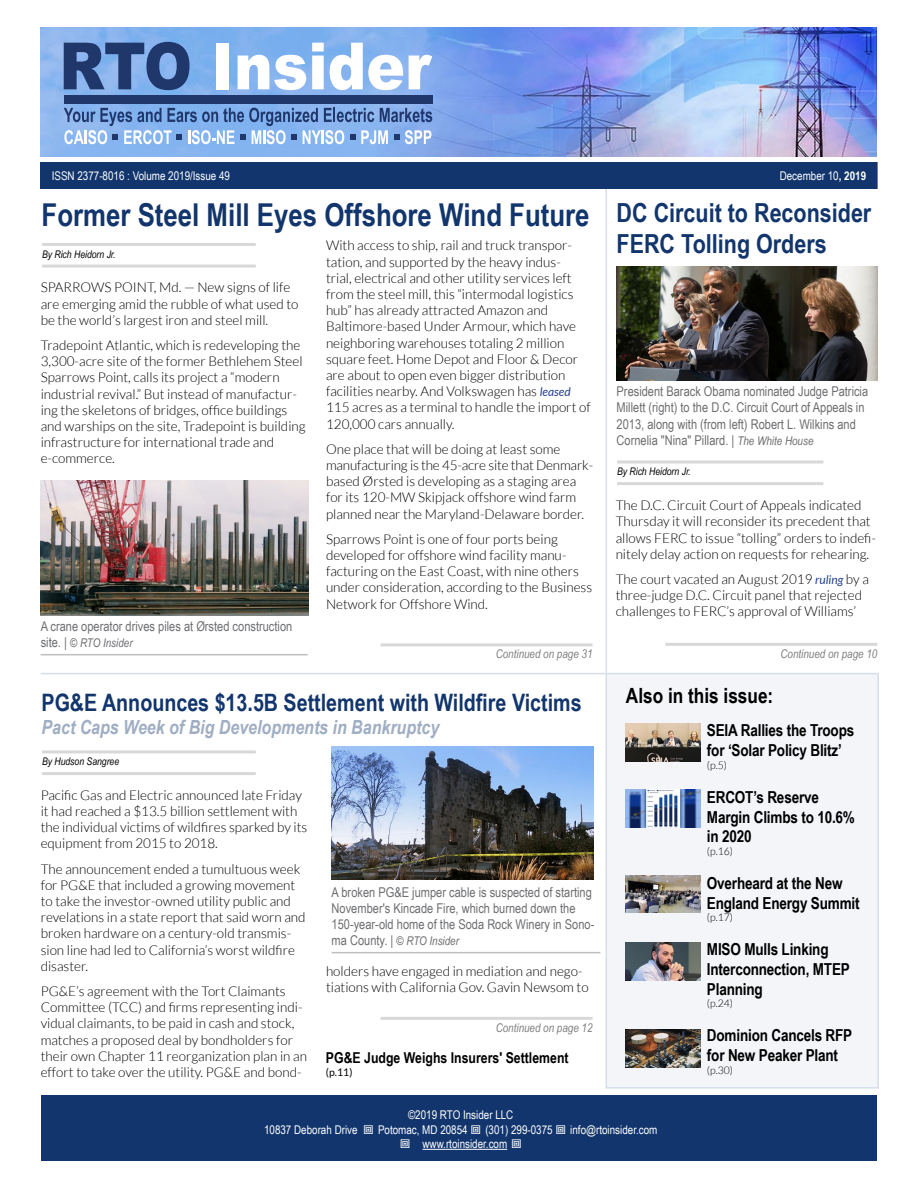
<style>
.page{position:relative;width:918px;height:1188px;background:#fff}
.page>*{position:absolute;margin:0;border:0;box-sizing:border-box;transform-origin:0 0}
.t1{font:700 31.5px "Arial Narrow";color:#11356c}
.t2{font:700 26.25px/31.5px "Arial Narrow";color:#11356c}
.t3{font:700 24px "Arial Narrow";color:#11356c}
.t4{font:700 21px "Arial Narrow";color:#000}
.t5{font:italic 700 19.5px "Arial Narrow";color:#a0aec4}
.t6{font:700 16.5px/19.8px "Arial Narrow";letter-spacing:-.01em;color:#000}
.t7{font:700 15px "Arial Narrow";color:#000}
.t8{font:300 13.5px/16.2px "Lato";color:#000}
.t9{font:13.5px/16.2px "Arial Narrow";color:#6d6e71}
.t10{font:12px "Arial Narrow";color:#fff}
.t11{font:italic 12px "Arial Narrow";color:#7f7f7f}
.t12{font:italic 12px "Arial Narrow";color:#6d6e71}
.t13{font:700 12px "Arial Narrow";color:#fff}
.t14{font:italic 10.5px "Arial Narrow";color:#000}
.t15{font:300 10.5px "Lato";color:#000}
.t16{font:10.5px "Lato";color:#000}
.s1{font-weight:700}
.s2{font-weight:400;font-style:italic;font-size:12px;color:#25408f}
.s3{font-style:italic}
.s4{font-style:italic;font-size:12px}
.s5{font-style:normal;font-size:13.5px}
.s6{font-size:13.5px}
</style>
<div class="page">
<img style="left:41px;top:27px;width:836px;height:129px">
<div style="left:41px;top:1096px;width:836px;height:65px;background:#11356c"></div>
<hr style="left:423px;top:1149px;width:84px;height:1px;background:#fff">
<div style="left:41px;top:162px;width:593px;height:27px;background:#11356c"></div>
<div style="left:633px;top:162px;width:244px;height:27px;background:#11356c"></div>
<svg style="left:64px;top:42px;width:126px;height:48px;background:#4a69a0"></svg>
<div style="left:216px;top:43px;width:13px;height:46px;background:#fff"></div>
<svg style="left:238px;top:55px;width:68px;height:35px"></svg>
<svg style="left:312px;top:43px;width:12px;height:46px"></svg>
<svg style="left:330px;top:43px;width:73px;height:47px"></svg>
<svg style="left:409px;top:55px;width:23px;height:34px"></svg>
<div style="left:64px;top:95px;width:368px;height:9px;background:#20376b"></div>
<svg style="left:64px;top:108px;width:368px;height:36px;background:#85a8da"></svg>
<hr style="left:41px;top:673px;width:565px;height:1px;background:#d6deec">
<hr style="left:606px;top:189px;width:1px;height:484px;background:#d6deec">
<img style="left:617px;top:267px;width:260px;height:114px">
<img style="left:332px;top:747px;width:261px;height:132px">
<img style="left:41px;top:481px;width:267px;height:135px">
<hr style="left:42px;top:243px;width:214px;height:3px;background:#d8d8d8">
<hr style="left:42px;top:265px;width:214px;height:3px;background:#d8d8d8">
<hr style="left:42px;top:750px;width:214px;height:3px;background:#d8d8d8">
<hr style="left:42px;top:772px;width:214px;height:3px;background:#d8d8d8">
<hr style="left:381px;top:643px;width:212px;height:3px;background:#d8d8d8">
<hr style="left:665px;top:643px;width:212px;height:3px;background:#d8d8d8">
<hr style="left:617px;top:461px;width:206px;height:3px;background:#d8d8d8">
<hr style="left:617px;top:482px;width:206px;height:3px;background:#d8d8d8">
<div style="left:606px;top:674px;width:272px;height:414px;background:#f3f5f9"></div>
<div style="left:606px;top:673px;width:273px;height:416px;border:2px solid #d6deec"></div>
<img style="left:625px;top:790px;width:76px;height:38px">
<img style="left:625px;top:942px;width:76px;height:38px">
<img style="left:625px;top:1030px;width:76px;height:37px">
<img style="left:625px;top:724px;width:76px;height:37px">
<img style="left:625px;top:875px;width:76px;height:38px">
<hr style="left:381px;top:1017px;width:212px;height:3px;background:#d8d8d8">
<hr style="left:332px;top:952px;width:268px;height:1px;background:#bfbfbf">
<hr style="left:41px;top:654px;width:267px;height:1px;background:#bfbfbf">
<p class="t10" style="left:52px;top:167px;width:180px">ISSN 2377-8016 : Volume 2019/Issue 49</p>
<p class="t10" style="left:780px;top:167px;width:88px">December 10<span class="s1">, 2019</span></p>
<p class="t10" style="left:185px;top:167px;width:7px">8</p>
<p class="t10" style="left:225px;top:167px;width:7px">0</p>
<p class="t13" style="left:793px;top:167px;width:47px">October 2</p>
<p class="t13" style="left:861px;top:167px;width:7px">8</p>
<h1 class="t1" style="left:42px;top:191px;width:550px">Former Steel Mill Eyes Offshore Wind Future</h1>
<p class="t14" style="left:42px;top:247px;width:75px">By Rich Heidorn Jr.</p>
<p class="t8" style="left:41px;top:279px;width:259px">SPARROWS POINT, Md. — New signs of life are emerging amid the rubble of what used to be the world’s largest iron and steel mill.</p>
<p class="t8" style="left:41px;top:337px;width:266px">Tradepoint Atlantic, which is redeveloping the 3,300-acre site of the former Bethlehem Steel Sparrows Point, calls its project a “modern industrial revival.” But instead of manufactur&shy;ing the skeletons of bridges, office buildings and warships on the site, Tradepoint is building infrastructure for international trade and e-commerce.</p>
<p class="t8" style="left:326px;top:237px;width:266px">With access to ship, rail and truck transpor&shy;tation, and supported by the heavy indus-<br>trial, electrical and other utility services left from the steel mill, this “intermodal logistics hub” has already attracted Amazon and Baltimore-based Under Armour, which have neighboring warehouses totaling 2 million square feet. Home Depot and Floor &amp; Decor are about to open even bigger distribution facilities nearby. And Volkswagen has <span class="s2">leased </span>115 acres as a terminal to handle the import of 120,000 cars annually.</p>
<p class="t8" style="left:326px;top:441px;width:269px">One place that will be doing at least some manufacturing is the 45-acre site that Denmark&shy;based Ørsted is developing as a staging area for its 120-MW Skipjack offshore wind farm planned near the Maryland-Delaware border.</p>
<p class="t8" style="left:326px;top:531px;width:268px">Sparrows Point is one of four ports being developed for offshore wind facility manu&shy;facturing on the East Coast, with nine others under consideration, according to the Business Network for Offshore Wind.</p>
<h2 class="t2" style="left:617px;top:196px;width:256px">DC Circuit to Reconsider<br>FERC Tolling Orders</h2>
<p class="t9" style="left:617px;top:383px;width:253px">President Barack Obama nominated Judge Patricia Millett (right) to the D.C. Circuit Court of Appeals in 2013, along with (from left) Robert L. Wilkins and Cornelia "Nina" Pillard. <span class="s3">|</span> <span class="s4">The White House</span></p>
<p class="t14" style="left:617px;top:464px;width:75px">By Rich Heidorn Jr.</p>
<p class="t8" style="left:616px;top:497px;width:262px">The D.C. Circuit Court of Appeals indicated Thursday it will reconsider its precedent that allows FERC to issue “tolling” orders to indefi&shy;nitely delay action on requests for rehearing.</p>
<p class="t8" style="left:616px;top:571px;width:255px">The court vacated an August 2019 <span class="s2">ruling</span> by a three-judge D.C. Circuit panel that rejected challenges to FERC’s approval of Williams’</p>
<p class="t9" style="left:41px;top:618px;width:253px">A crane operator drives piles at Ørsted construction</p>
<p class="t12" style="left:41px;top:635px;width:93px"><span class="s5">site.</span> <span class="s6">|</span> © RTO Insider</p>
<p class="t11" style="left:496px;top:646px;width:98px">Continued on page 31</p>
<p class="t11" style="left:781px;top:645px;width:98px">Continued on page 10</p>
<h3 class="t3" style="left:42px;top:684px;width:542px">PG&amp;E Announces $13.5B Settlement with Wildfire Victims</h3>
<h3 class="t5" style="left:42px;top:713px;width:399px">Pact Caps Week of Big Developments in Bankruptcy</h3>
<p class="t14" style="left:42px;top:754px;width:79px">By Hudson Sangree</p>
<p class="t8" style="left:41px;top:787px;width:268px">Pacific Gas and Electric announced late Friday it had reached a $13.5 billion settlement with the individual victims of wildfires sparked by its equipment from 2015 to 2018.</p>
<p class="t8" style="left:41px;top:861px;width:266px">The announcement ended a tumultuous week for PG&amp;E that included a growing movement to take the investor-owned utility public and revelations in a state report that said worn and broken hardware on a century-old transmis&shy;sion line had led to California’s worst wildfire disaster.</p>
<p class="t8" style="left:41px;top:983px;width:268px">PG&amp;E’s agreement with the Tort Claimants Committee (TCC) and firms representing indi&shy;vidual claimants, to be paid in cash and stock, matches a proposed deal by bondholders for their own Chapter 11 reorganization plan in an effort to take over the utility. PG&amp;E and bond-</p>
<p class="t9" style="left:332px;top:883px;width:264px">A broken PG&amp;E jumper cable is suspected of starting<br>November's Kincade Fire, which burned down the<br>150-year-old home of the Soda Rock Winery in Sono-</p>
<p class="t12" style="left:332px;top:933px;width:129px"><span class="s5">ma County. |</span> © RTO Insider</p>
<p class="t8" style="left:326px;top:963px;width:264px">holders have engaged in mediation and nego&shy;tiations with California Gov. Gavin Newsom to</p>
<p class="t11" style="left:496px;top:1019px;width:98px">Continued on page 12</p>
<p class="t7" style="left:326px;top:1046px;width:244px">PG&amp;E Judge Weighs Insurers' Settlement</p>
<p class="t16" style="left:326px;top:1066px;width:28px">(p.11)</p>
<p class="t10" style="left:408px;top:1106px;width:107px">©2019 RTO Insider LLC</p>
<p class="t10" style="left:408px;top:1110px;width:107px">©2018 RTO Insider LLC</p>
<h3 class="t4" style="left:626px;top:680px;width:149px">Also in this issue:</h3>
<p class="t6" style="left:707px;top:720px;width:149px">SEIA Rallies the Troops for ‘Solar Policy Blitz’</p>
<p class="t15" style="left:707px;top:759px;width:22px">(p.5)</p>
<p class="t6" style="left:707px;top:786px;width:150px">ERCOT’s Reserve<br>Margin Climbs to 10.6% in 2020</p>
<p class="t15" style="left:707px;top:846px;width:28px">(p.16)</p>
<p class="t6" style="left:707px;top:872px;width:154px">Overheard at the New<br>England Energy Summit</p>
<p class="t15" style="left:707px;top:912px;width:28px">(p.17)</p>
<p class="t6" style="left:707px;top:939px;width:144px">MISO Mulls Linking<br>Interconnection, MTEP<br>Planning</p>
<p class="t15" style="left:707px;top:998px;width:28px">(p.24)</p>
<p class="t6" style="left:707px;top:1025px;width:147px">Dominion Cancels RFP for New Peaker Plant</p>
<p class="t15" style="left:707px;top:1064px;width:28px">(p.30)</p>
<p class="t10" style="left:264px;top:1121px;width:95px">10837 Deborah Drive</p>
<p class="t10" style="left:378px;top:1121px;width:91px">Potomac, MD 20854</p>
<p class="t10" style="left:485px;top:1121px;width:69px">(301) 299-0375</p>
<p class="t10" style="left:570px;top:1121px;width:89px">info@rtoinsider.com</p>
<p class="t10" style="left:423px;top:1135px;width:86px">www.rtoinsider.com</p>
<p class="t10" style="left:264px;top:1124px;width:95px">10837 Deborah Drive</p>
<p class="t10" style="left:378px;top:1124px;width:91px">Potomac, MD 20854</p>
<p class="t10" style="left:485px;top:1124px;width:69px">(301) 299-0375</p>
<p class="t10" style="left:570px;top:1124px;width:89px">info@rtoinsider.com</p>
<p class="t10" style="left:423px;top:1138px;width:86px">www.rtoinsider.com</p>
</div>
